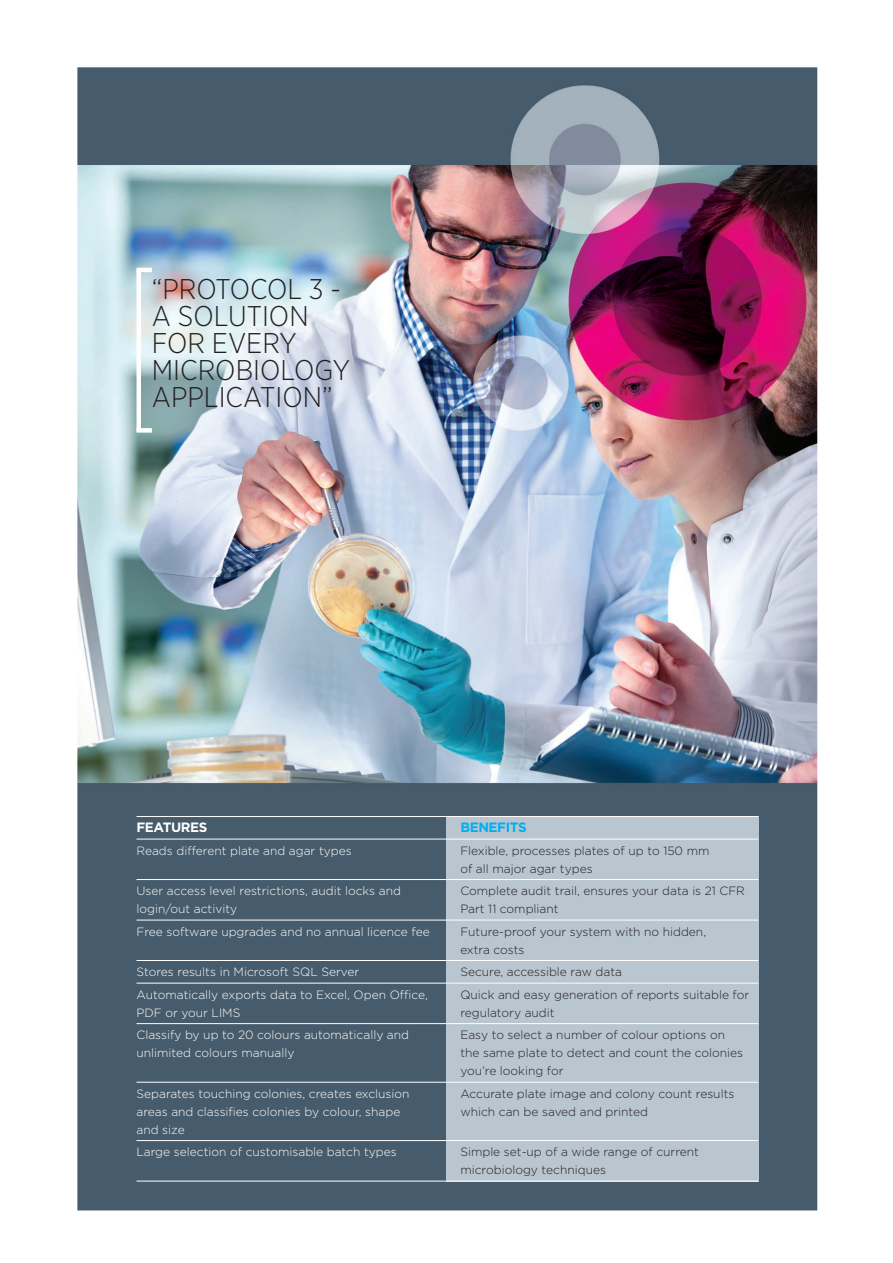
<style>
.page{position:relative;width:893px;height:1263px;background:#fff}
.page>*{position:absolute;margin:0;border:0;box-sizing:border-box;transform-origin:0 0}
.t1{font:300 28.5px/27px "Gotham Narrow";color:#231f20}
.t2{font:700 13.5px "Gotham";letter-spacing:-.03em;color:#fff}
.t3{font:700 13.5px "Gotham";letter-spacing:-.03em;color:#00aeef}
.t4{font:300 12px/18px "Gotham";color:#231f20}
.t5{font:300 12px/18px "Gotham";color:#fff}
</style>
<div class="page">
<img style="left:77px;top:67px;width:740px;height:1143px">
<div style="left:136px;top:270px;width:5px;height:162px;background:#fff"></div>
<hr style="left:137px;top:268px;width:15px;height:4px;background:#fff">
<div style="left:136px;top:428px;width:16px;height:5px;background:#fff"></div>
<div style="left:446px;top:817px;width:312px;height:364px;background:#b9c5cf"></div>
<hr style="left:136px;top:839px;width:622px;height:1px;background:#fff">
<hr style="left:136px;top:816px;width:622px;height:1px;background:#fff">
<hr style="left:136px;top:879px;width:622px;height:1px;background:#fff">
<hr style="left:136px;top:920px;width:622px;height:1px;background:#fff">
<hr style="left:136px;top:960px;width:622px;height:1px;background:#fff">
<hr style="left:136px;top:1023px;width:622px;height:1px;background:#fff">
<hr style="left:136px;top:983px;width:622px;height:1px;background:#fff">
<hr style="left:136px;top:1082px;width:622px;height:1px;background:#fff">
<hr style="left:136px;top:1140px;width:622px;height:1px;background:#fff">
<hr style="left:136px;top:1181px;width:622px;height:1px;background:#fff">
<h1 class="t1" style="left:152px;top:275px;width:200px">“PROTOCOL 3 -<br>A SOLUTION<br>FOR EVERY<br>MICROBIOLOGY<br>APPLICATION”</h1>
<p class="t2" style="left:136px;top:820px;width:73px">FEATURES</p>
<p class="t5" style="left:136px;top:841px;width:217px">Reads different plate and agar types</p>
<p class="t5" style="left:136px;top:882px;width:266px">User access level restrictions, audit locks and login/out activity</p>
<p class="t5" style="left:136px;top:922px;width:295px">Free software upgrades and no annual licence fee</p>
<p class="t5" style="left:136px;top:961px;width:293px;line-height:22.5px">Stores results in Microsoft SQL Server<br>Automatically exports data to Excel, Open Office,</p>
<p class="t5" style="left:136px;top:1001px;width:274px;line-height:22.5px">PDF or your LIMS<br>Classify by up to 20 colours automatically and</p>
<p class="t5" style="left:136px;top:1044px;width:159px">unlimited colours manually</p>
<p class="t5" style="left:136px;top:1084px;width:275px">Separates touching colonies, creates exclusion areas and classifies colonies by colour, shape and size</p>
<p class="t5" style="left:136px;top:1143px;width:262px">Large selection of customisable batch types</p>
<p class="t3" style="left:460px;top:820px;width:68px">BENEFITS</p>
<p class="t4" style="left:460px;top:841px;width:251px">Flexible, processes plates of up to 150 mm of all major agar types</p>
<p class="t4" style="left:460px;top:882px;width:286px">Complete audit trail, ensures your data is 21 CFR<br>Part 11 compliant</p>
<p class="t4" style="left:460px;top:922px;width:247px">Future-proof your system with no hidden, extra costs</p>
<p class="t4" style="left:460px;top:961px;width:290px;line-height:22.5px">Secure, accessible raw data<br>Quick and easy generation of reports suitable for</p>
<p class="t4" style="left:460px;top:1001px;width:266px;line-height:22.5px">regulatory audit<br>Easy to select a number of colour options on</p>
<p class="t4" style="left:460px;top:1044px;width:284px">the same plate to detect and count the colonies you’re looking for</p>
<p class="t4" style="left:460px;top:1084px;width:276px">Accurate plate image and colony count results which can be saved and printed</p>
<p class="t4" style="left:460px;top:1143px;width:240px">Simple set-up of a wide range of current microbiology techniques</p>
</div>
